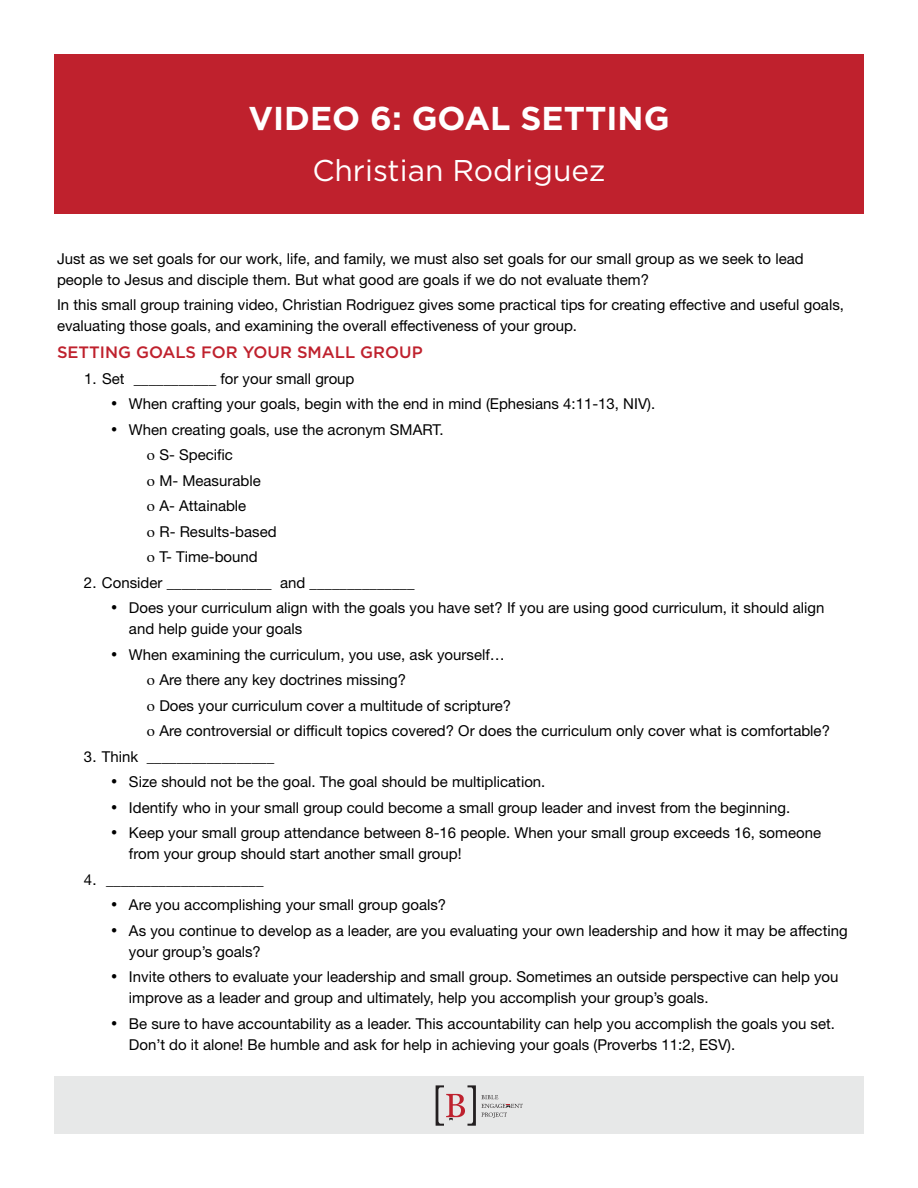
<style>
.page{position:relative;width:918px;height:1188px;background:#fff}
.page>*{position:absolute;margin:0;border:0;box-sizing:border-box;transform-origin:0 0}
.t1{font:700 33px "Gotham";color:#fff}
.t2{font:30px "Gotham";color:#fff}
.t3{font:500 16.5px "Gotham";color:#bf212d}
.t4{font:15px/25.5px "Helvetica Neue LT Std";color:#000}
</style>
<div class="page">
<div style="left:54px;top:1076px;width:810px;height:58px;background:#e7e8e8"></div>
<svg style="left:436px;top:1085px;width:87px;height:41px"></svg>
<div style="left:54px;top:54px;width:810px;height:160px;background:#bf212d"></div>
<h1 class="t1" style="left:248px;top:99px;width:423px">VIDEO 6: GOAL SETTING</h1>
<h2 class="t2" style="left:312px;top:151px;width:295px">Christian Rodriguez</h2>
<p class="t4" style="left:57px;top:248px;width:748px;line-height:21px">Just as we set goals for our work, life, and family, we must also set goals for our small group as we seek to lead people to Jesus and disciple them. But what good are goals if we do not evaluate them?</p>
<p class="t4" style="left:57px;top:294px;width:789px;line-height:21px">In this small group training video, Christian Rodriguez gives some practical tips for creating effective and useful goals, evaluating those goals, and examining the overall effectiveness of your group.</p>
<p class="t3" style="left:57px;top:342px;width:367px">SETTING GOALS FOR YOUR SMALL GROUP</p>
<p class="t4" style="left:84px;top:366px;width:272px">1. Set ___________ for your small group</p>
<p class="t4" style="left:111px;top:391px;width:546px">• When crafting your goals, begin with the end in mind (Ephesians 4:11-13, NIV).</p>
<p class="t4" style="left:159px;top:417px;width:286px;text-indent:-48px">• When creating goals, use the acronym SMART.<br>S- Specific<br>M- Measurable<br>A- Attainable<br>R- Results-based<br>T- Time-bound</p>
<p class="t4" style="left:84px;top:570px;width:332px">2. Consider ______________ and ______________</p>
<p class="t4" style="left:129px;top:597px;width:697px;line-height:21px;text-indent:-18px">• Does your curriculum align with the goals you have set? If you are using good curriculum, it should align and help guide your goals</p>
<p class="t4" style="left:159px;top:642px;width:672px;text-indent:-48px">• When examining the curriculum, you use, ask yourself…<br>Are there any key doctrines missing?<br>Does your curriculum cover a multitude of scripture?<br>Are controversial or difficult topics covered? Or does the curriculum only cover what is comfortable?</p>
<p class="t4" style="left:84px;top:744px;width:192px">3. Think _________________</p>
<p class="t4" style="left:111px;top:769px;width:436px">• Size should not be the goal. The goal should be multiplication.</p>
<p class="t4" style="left:111px;top:795px;width:681px">• Identify who in your small group could become a small group leader and invest from the beginning.</p>
<p class="t4" style="left:129px;top:822px;width:694px;line-height:21px;text-indent:-18px">• Keep your small group attendance between 8-16 people. When your small group exceeds 16, someone from your group should start another small group!</p>
<p class="t4" style="left:84px;top:867px;width:181px">4. _____________________</p>
<p class="t4" style="left:111px;top:892px;width:337px">• Are you accomplishing your small group goals?</p>
<p class="t4" style="left:129px;top:920px;width:720px;line-height:21px;text-indent:-18px">• As you continue to develop as a leader, are you evaluating your own leadership and how it may be affecting your group’s goals?</p>
<p class="t4" style="left:129px;top:966px;width:711px;line-height:21px;text-indent:-18px">• Invite others to evaluate your leadership and small group. Sometimes an outside perspective can help you improve as a leader and group and ultimately, help you accomplish your group’s goals.</p>
<p class="t4" style="left:129px;top:1013px;width:707px;line-height:21px;text-indent:-18px">• Be sure to have accountability as a leader. This accountability can help you accomplish the goals you set.<br>Don’t do it alone! Be humble and ask for help in achieving your goals (Proverbs 11:2, ESV).</p>
</div>
